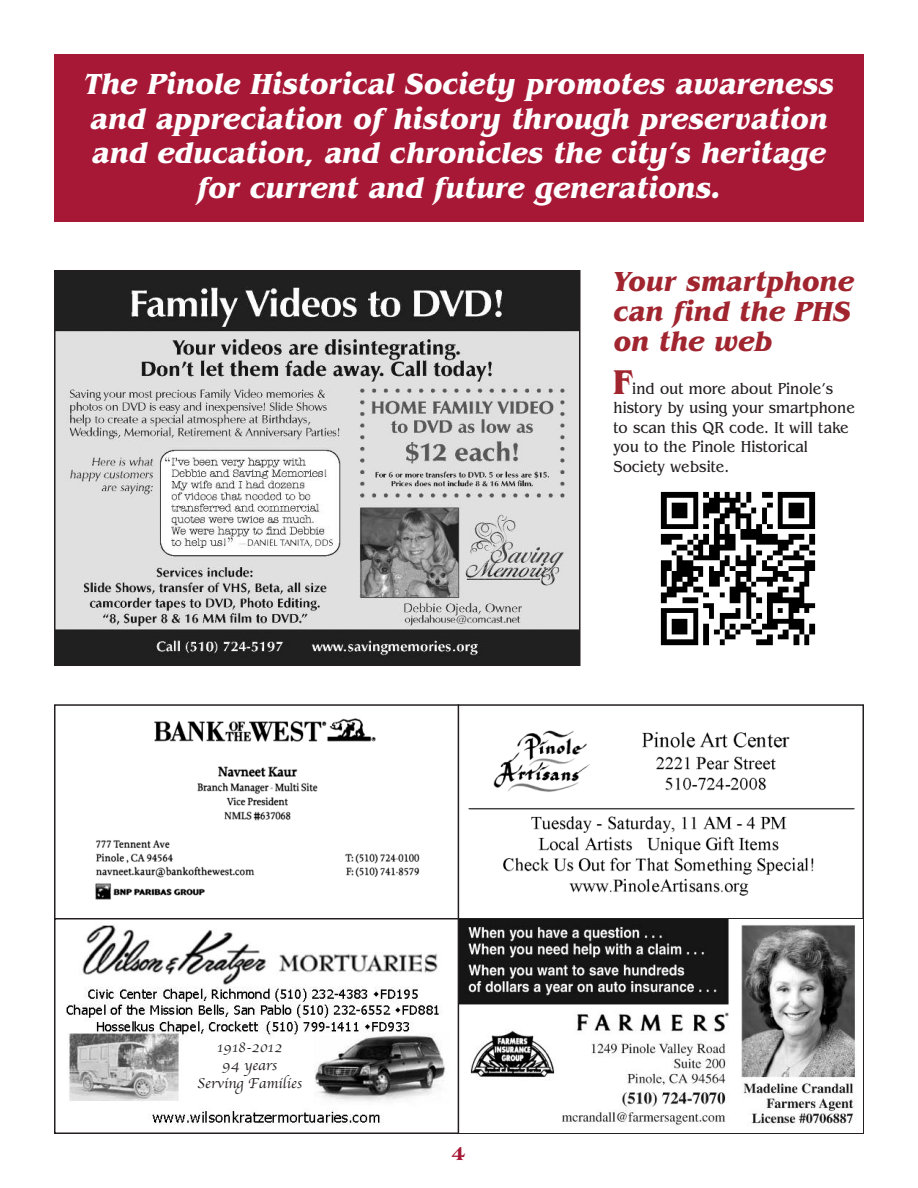
<style>
.page{position:relative;width:918px;height:1188px;background:#fff}
.page>*{position:absolute;margin:0;border:0;box-sizing:border-box;transform-origin:0 0}
.t1{font:italic 700 30px/34.5px "Benguiat";color:#fff;text-align:center;scale:.9 1}
.t2{font:italic 700 28.5px/30px "Benguiat";color:#a1252f;text-align:justify;scale:.9 1}
.t3{font:800 21px "Americana";color:#a61836}
.t4{font:16.5px/19.5px "Benguiat";color:#231f20;scale:.9 1}
.t5{font:15px/18px "Apple Chancery";color:#231f20;text-align:center}
.s1{font-weight:700;font-size:36px;color:#a1252f}
</style>
<div class="page">
<div style="left:54px;top:54px;width:810px;height:168px;background:#a61836"></div>
<div style="left:54px;top:704px;width:810px;height:216px;border:2px solid #231f20"></div>
<img style="left:66px;top:925px;width:380px;height:200px">
<div style="left:54px;top:918px;width:810px;height:216px;border:2px solid #231f20"></div>
<img style="left:468px;top:730px;width:387px;height:166px">
<img style="left:459px;top:920px;width:401px;height:211px">
<hr style="left:458px;top:704px;width:1px;height:430px;background:#231f20">
<img style="left:95px;top:718px;width:325px;height:182px">
<div style="left:186px;top:1039px;width:128px;height:63px;background:#fff"></div>
<img style="left:57px;top:273px;width:520px;height:390px">
<div style="left:54px;top:270px;width:526px;height:396px;border:2px solid #231f20"></div>
<img style="left:660px;top:491px;width:156px;height:155px">
<p class="t1" style="left:84px;top:70px;width:834px">The Pinole Historical Society promotes awareness and appreciation of history through preservation and education, and chronicles the city’s heritage for current and future generations.</p>
<p class="t2" style="left:614px;top:270px;width:269px">Your smartphone can find the PHS on the web</p>
<p class="t4" style="left:614px;top:380px;width:270px"><span class="s1">F</span>ind out more about Pinole’s history by using your smartphone to scan this QR code. It will take you to the Pinole Historical<br>Society website.</p>
<p class="t5" style="left:197px;top:1038px;width:106px">1918-2012<br>94 years<br>Serving Families</p>
<p class="t3" style="left:452px;top:1144px;width:16px">4</p>
</div>
